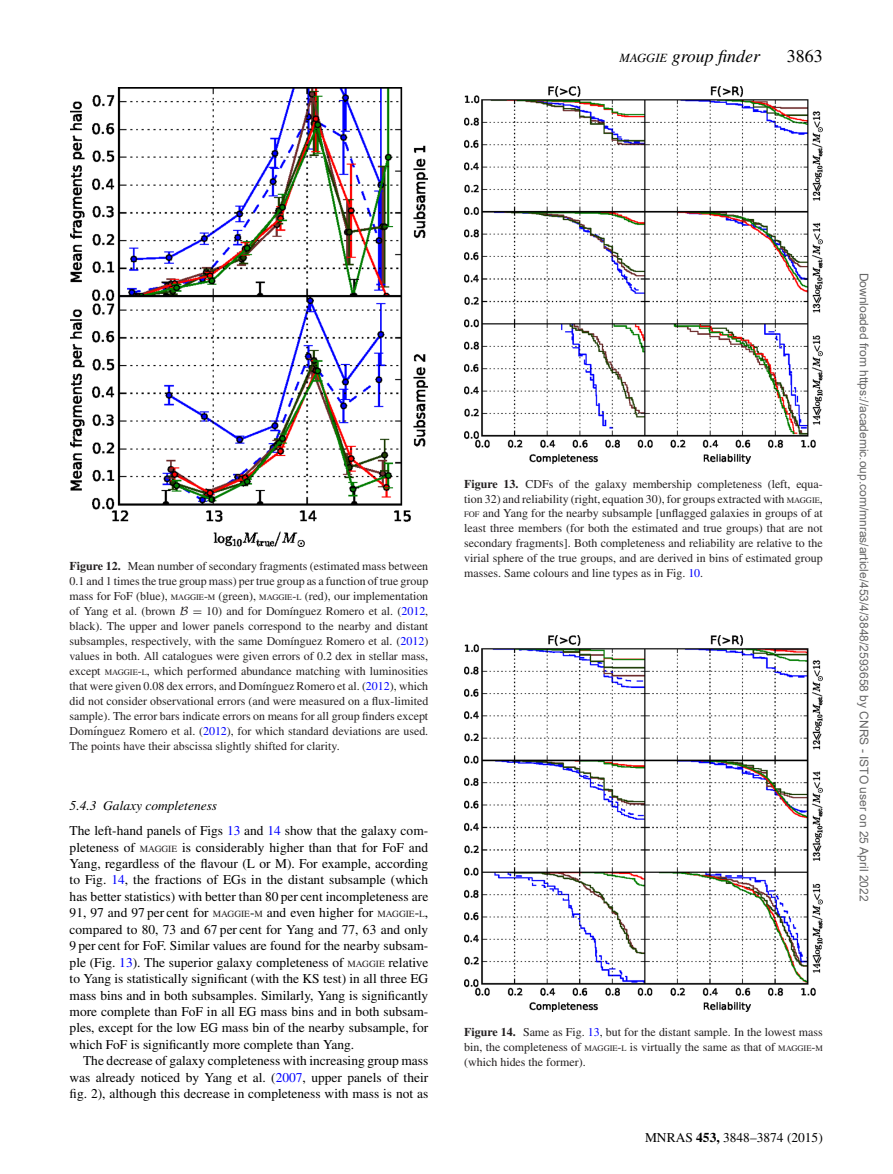
<style>
.page{position:relative;width:893px;height:1174px;background:#fff}
.page>*{position:absolute;margin:0;border:0;box-sizing:border-box;transform-origin:0 0}
.t1{font:italic 18px "Times";color:#000}
.t2{font:18px "Times";color:#000}
.t3{font:13.5px/16.5px "Times";color:#000;text-align:justify}
.t4{font:12px/15px "Times";color:#231f20;text-align:justify}
.t5{font:12px "Arial";color:#666}
.s1{font-size:12.6px}
.s2{font-weight:700}
.s3{font-size:8.4px}
.s4{font-family:"CMSY8"}
.s5{font-family:"MTSY"}
.s6{color:#00f}
.s7{font-style:italic}
.s8{font-size:9.45px;color:#231f20}
</style>
<div class="page">
<img style="left:70px;top:87px;width:358px;height:459px">
<img style="left:465px;top:87px;width:357px;height:376px">
<img style="left:465px;top:635px;width:357px;height:376px">
<h1 class="t1" style="left:620px;top:49px;width:142px"><span class="s1">MAGGIE</span> group finder</h1>
<h1 class="t2" style="left:787px;top:49px;width:37px">3863</h1>
<p class="t4" style="left:70px;top:559px;width:360px"><span class="s2">Figure 12.</span> Mean number of secondary fragments (estimated mass between 0.1 and 1 times the true group mass) per true group as a function of true group mass for FoF (blue), <span class="s3">MAGGIE</span>-<span class="s3">M</span> (green), <span class="s3">MAGGIE</span>-<span class="s3">L</span> (red), our implementation of Yang et al. (brown <span class="s4">B</span> <span class="s5">=</span> 10) and for Dom´ınguez Romero et al. (<span class="s6">2012</span>, black). The upper and lower panels correspond to the nearby and distant subsamples, respectively, with the same Dom´ınguez Romero et al. (<span class="s6">2012</span>) values in both. All catalogues were given errors of 0.2 dex in stellar mass, except <span class="s3">MAGGIE</span>-<span class="s3">L</span>, which performed abundance matching with luminosities that were given 0.08 dex errors, and Dom´ınguez Romero et al. (<span class="s6">2012</span>), which did not consider observational errors (and were measured on a flux-limited sample). The error bars indicate errors on means for all group finders except Dom´ınguez Romero et al. (<span class="s6">2012</span>), for which standard deviations are used.<br>The points have their abscissa slightly shifted for clarity.</p>
<p class="t3" style="left:70px;top:793px;width:360px;line-height:25.3px"><span class="s7">5.4.3 Galaxy completeness<br></span>The left-hand panels of Figs <span class="s6">13</span> and <span class="s6">14</span> show that the galaxy com-</p>
<p class="t3" style="left:70px;top:840px;width:360px">pleteness of <span class="s8">MAGGIE</span> is considerably higher than that for FoF and Yang, regardless of the flavour (L or M). For example, according to Fig. <span class="s6">14</span>, the fractions of EGs in the distant subsample (which has better statistics) with better than 80 per cent incompleteness are 91, 97 and 97 per cent for <span class="s8">MAGGIE</span>-<span class="s8">M</span> and even higher for <span class="s8">MAGGIE</span>-<span class="s8">L</span>, compared to 80, 73 and 67 per cent for Yang and 77, 63 and only 9 per cent for FoF. Similar values are found for the nearby subsam&shy;ple (Fig. <span class="s6">13</span>). The superior galaxy completeness of <span class="s8">MAGGIE</span> relative to Yang is statistically significant (with the KS test) in all three EG mass bins and in both subsamples. Similarly, Yang is significantly more complete than FoF in all EG mass bins and in both subsam&shy;ples, except for the low EG mass bin of the nearby subsample, for which FoF is significantly more complete than Yang.</p>
<p class="t3" style="left:70px;top:1053px;width:360px;text-indent:13px">The decrease of galaxy completeness with increasing group mass was already noticed by Yang et al. (<span class="s6">2007</span>, upper panels of their fig. 2), although this decrease in completeness with mass is not as</p>
<p class="t4" style="left:464px;top:477px;width:360px"><span class="s2">Figure 13.</span> CDFs of the galaxy membership completeness (left, equa&shy;tion 32) and reliability (right, equation 30), for groups extracted with <span class="s3">MAGGIE</span>, <span class="s3">FOF</span> and Yang for the nearby subsample [unflagged galaxies in groups of at least three members (for both the estimated and true groups) that are not secondary fragments]. Both completeness and reliability are relative to the virial sphere of the true groups, and are derived in bins of estimated group masses. Same colours and line types as in Fig. <span class="s6">10</span>.</p>
<p class="t5" style="left:868px;top:272px;width:630px;rotate:90deg">Downloaded from https://academic.oup.com/mnras/article/453/4/3848/2593658 by CNRS - ISTO user on 25 April 2022</p>
<p class="t4" style="left:464px;top:1025px;width:360px"><span class="s2">Figure 14.</span> Same as Fig. <span class="s6">13</span>, but for the distant sample. In the lowest mass bin, the completeness of <span class="s3">MAGGIE</span>-<span class="s3">L</span> is virtually the same as that of <span class="s3">MAGGIE</span>-<span class="s3">M </span>(which hides the former).</p>
<p class="t3" style="left:645px;top:1130px;width:179px">MNRAS <span class="s2">453,</span> 3848–3874 (2015)</p>
</div>
